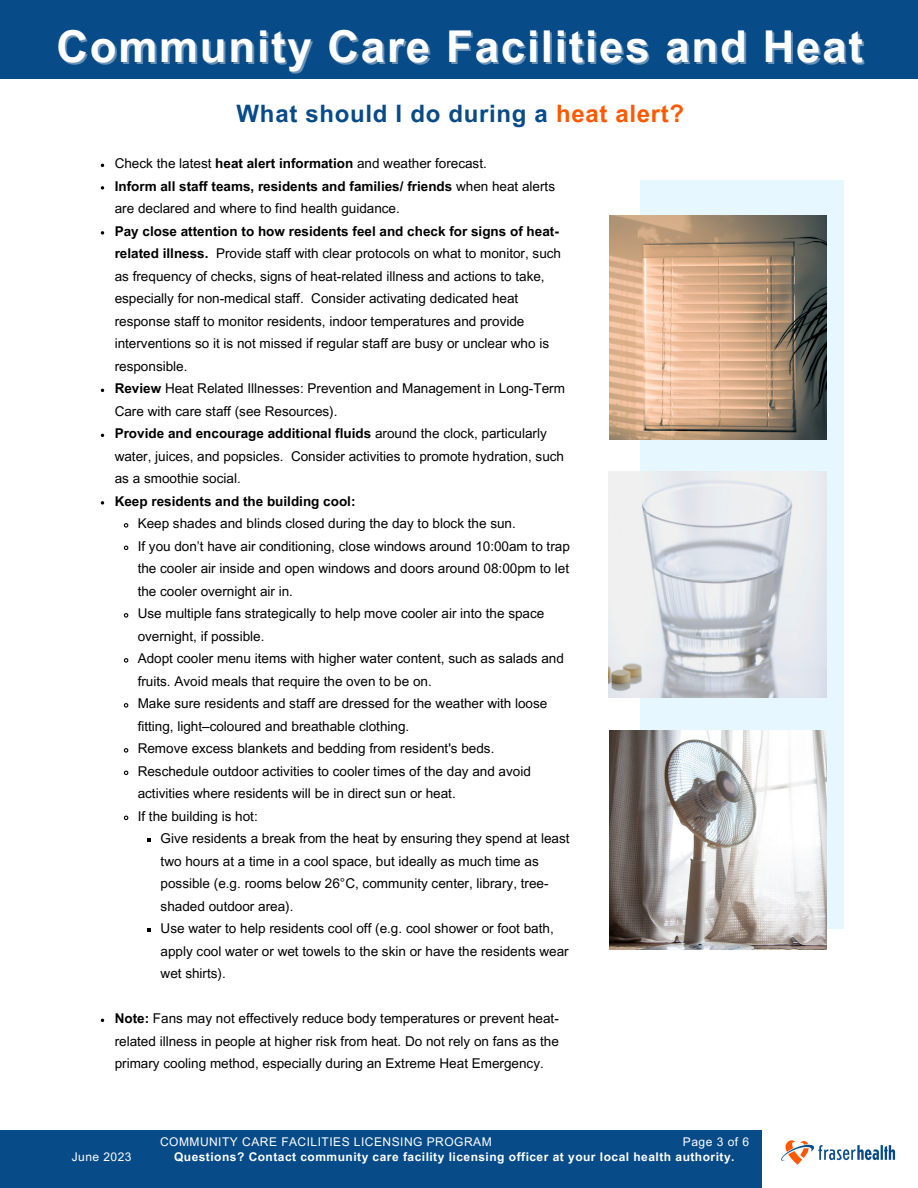
<style>
.page{position:relative;width:918px;height:1188px;background:#fff}
.page>*{position:absolute;margin:0;border:0;box-sizing:border-box;transform-origin:0 0}
.t1{font:700 43.95px "Arial MT Pro";letter-spacing:.04em;color:#fff}
.t2{font:700 24px "Arial MT Pro";letter-spacing:.03em;color:#074b88}
.t3{font:13.5px/22.5px "Arial MT Pro";color:#000}
.t4{font:700 13.5px "Arial MT Pro";color:#000}
.t5{font:700 12px "Arial MT Pro";letter-spacing:.04em;color:#fff}
.t6{font:12px "Arial MT Pro";letter-spacing:.04em;color:#fff}
.s1{color:#ff5900}
.s2{font-weight:700}
</style>
<div class="page">
<div style="left:0;top:1131px;width:762px;height:57px;background:#074b88"></div>
<div style="left:0;top:0;width:918px;height:78px;background:#074b88"></div>
<div style="left:640px;top:181px;width:203px;height:747px;background:#e6f7ff"></div>
<img style="left:609px;top:730px;width:218px;height:219px">
<img style="left:609px;top:472px;width:218px;height:226px">
<img style="left:609px;top:215px;width:217px;height:224px">
<svg style="left:101px;top:186px;width:3px;height:4px"></svg>
<svg style="left:101px;top:231px;width:3px;height:4px"></svg>
<svg style="left:101px;top:501px;width:3px;height:4px"></svg>
<svg style="left:123px;top:523px;width:6px;height:5px"></svg>
<svg style="left:123px;top:545px;width:6px;height:6px"></svg>
<svg style="left:123px;top:613px;width:6px;height:5px"></svg>
<svg style="left:123px;top:658px;width:6px;height:5px"></svg>
<svg style="left:123px;top:703px;width:6px;height:5px"></svg>
<svg style="left:123px;top:748px;width:6px;height:5px"></svg>
<svg style="left:123px;top:770px;width:6px;height:6px"></svg>
<svg style="left:123px;top:815px;width:6px;height:6px"></svg>
<img style="left:781px;top:1140px;width:115px;height:25px">
<p class="t1" style="left:56px;top:30px;width:808px">Community Care Facilities and Heat</p>
<p class="t2" style="left:237px;top:105px;width:449px">What should I do during a <span class="s1">heat alert?</span></p>
<p class="t3" style="left:115px;top:154px;width:374px">Check the latest <span class="s2">heat alert information</span> and weather forecast.</p>
<p class="t3" style="left:115px;top:176px;width:442px"><span class="s2">Inform all staff teams, residents and families/ friends</span> when heat alerts are declared and where to find health guidance.</p>
<p class="t3" style="left:115px;top:221px;width:448px"><span class="s2">Pay close attention to how residents feel and check for signs of heat&shy;related illness.</span> Provide staff with clear protocols on what to monitor, such as frequency of checks, signs of heat-related illness and actions to take, especially for non-medical staff. Consider activating dedicated heat response staff to monitor residents, indoor temperatures and provide interventions so it is not missed if regular staff are busy or unclear who is responsible.</p>
<p class="t3" style="left:115px;top:379px;width:452px"><span class="s2">Review</span> Heat Related Illnesses: Prevention and Management in Long-Term<br>Care with care staff (see Resources).</p>
<p class="t3" style="left:115px;top:424px;width:451px"><span class="s2">Provide and encourage additional fluids</span> around the clock, particularly water, juices, and popsicles. Consider activities to promote hydration, such as a smoothie social.</p>
<p class="t4" style="left:115px;top:496px;width:242px">Keep residents and the building cool:</p>
<p class="t3" style="left:138px;top:514px;width:380px">Keep shades and blinds closed during the day to block the sun.</p>
<p class="t3" style="left:138px;top:536px;width:434px;text-align:justify">If you don’t have air conditioning, close windows around 10:00am to trap the cooler air inside and open windows and doors around 08:00pm to let the cooler overnight air in.</p>
<p class="t3" style="left:138px;top:604px;width:408px">Use multiple fans strategically to help move cooler air into the space overnight, if possible.</p>
<p class="t3" style="left:138px;top:649px;width:428px">Adopt cooler menu items with higher water content, such as salads and fruits. Avoid meals that require the oven to be on.</p>
<p class="t3" style="left:138px;top:694px;width:411px">Make sure residents and staff are dressed for the weather with loose fitting, light–coloured and breathable clothing.</p>
<p class="t3" style="left:138px;top:739px;width:358px">Remove excess blankets and bedding from resident's beds.</p>
<p class="t3" style="left:138px;top:761px;width:395px">Reschedule outdoor activities to cooler times of the day and avoid activities where residents will be in direct sun or heat.</p>
<p class="t3" style="left:138px;top:806px;width:122px">If the building is hot:</p>
<p class="t3" style="left:161px;top:829px;width:410px">Give residents a break from the heat by ensuring they spend at least two hours at a time in a cool space, but ideally as much time as possible (e.g. rooms below 26°C, community center, library, tree&shy;shaded outdoor area).</p>
<p class="t3" style="left:161px;top:919px;width:410px">Use water to help residents cool off (e.g. cool shower or foot bath, apply cool water or wet towels to the skin or have the residents wear wet shirts).</p>
<p class="t3" style="left:115px;top:1009px;width:446px;text-align:justify"><span class="s2">Note:</span> Fans may not effectively reduce body temperatures or prevent heat&shy;related illness in people at higher risk from heat. Do not rely on fans as the primary cooling method, especially during an Extreme Heat Emergency.</p>
<p class="t6" style="left:160px;top:1138px;width:333px">COMMUNITY CARE FACILITIES LICENSING PROGRAM</p>
<p class="t6" style="left:683px;top:1138px;width:68px">Page 3 of 6</p>
<p class="t6" style="left:72px;top:1153px;width:61px">June 2023</p>
<p class="t5" style="left:174px;top:1153px;width:562px">Questions? Contact community care facility licensing officer at your local health authority.</p>
</div>
